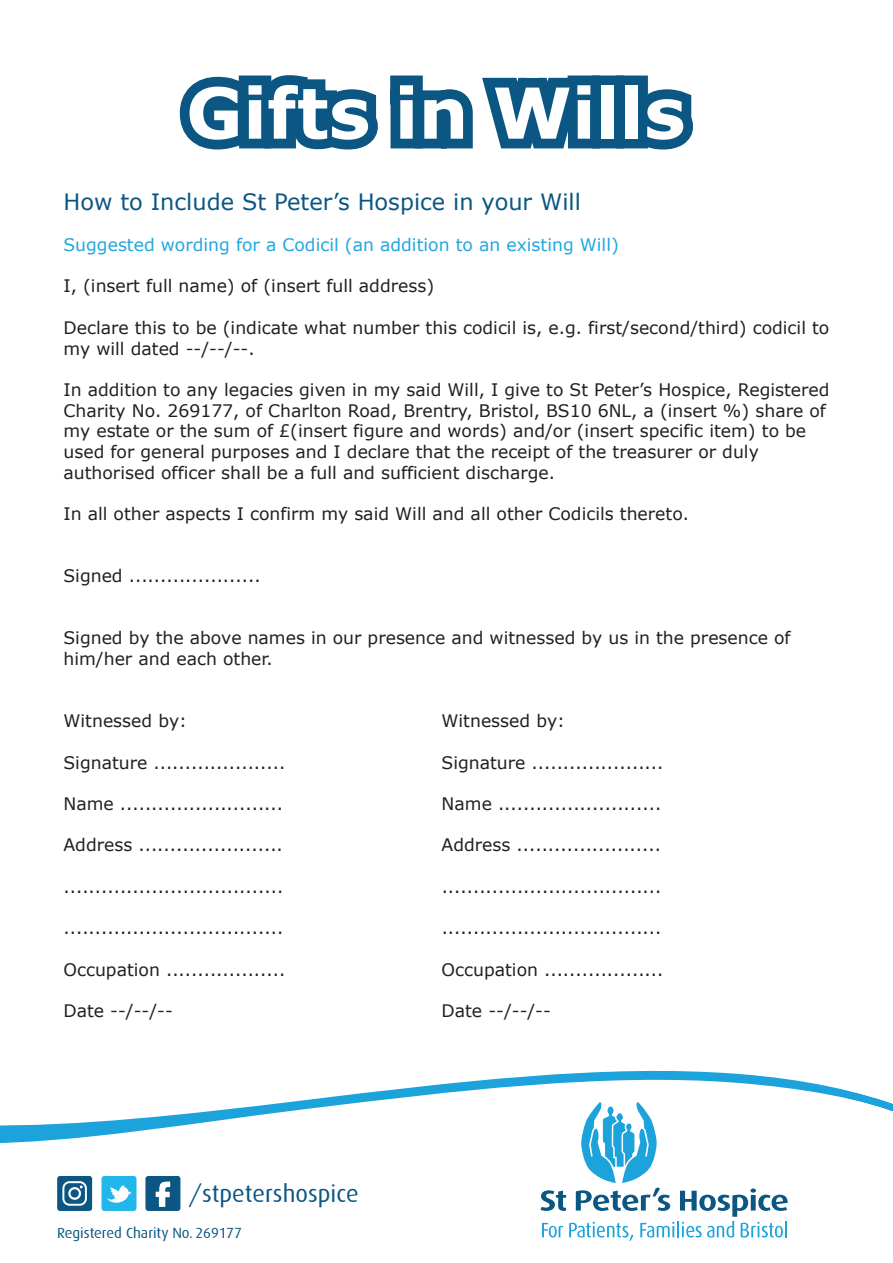
<style>
.page{position:relative;width:893px;height:1263px;background:#fff}
.page>*{position:absolute;margin:0;border:0;box-sizing:border-box;transform-origin:0 0}
.t1{font:700 70.35px "Verdana";color:#fff}
.t2{font:24.15px "Dax";color:#0b5682}
.t3{font:22.5px "Verdana";color:#0b5682}
.t4{font:17.25px/20.7px "Verdana";color:#231f20}
.t5{font:17.25px "Verdana";color:#21a6df}
.t6{font:14.7px "Dax";color:#0b5682}
</style>
<div class="page">
<svg style="left:179px;top:75px;width:431px;height:75px"></svg>
<div style="left:592px;top:76px;width:32px;height:72px;border:20px solid #0b5682"></div>
<div style="left:616px;top:76px;width:32px;height:72px;border:20px solid #0b5682"></div>
<svg style="left:622px;top:76px;width:72px;height:74px"></svg>
<div style="left:527px;top:63px;width:11px;height:15px;background:#fff"></div>
<svg style="left:540px;top:1170px;width:248px;height:71px"></svg>
<svg style="left:0;top:1070px;width:893px;height:100px"></svg>
<div style="left:145px;top:1176px;width:35px;height:35px;background:#0b5682;border-radius:3px"></div>
<svg style="left:156px;top:1181px;width:14px;height:26px"></svg>
<div style="left:102px;top:1176px;width:34px;height:35px;background:#21b7ea;border-radius:3px"></div>
<svg style="left:106px;top:1185px;width:26px;height:18px"></svg>
<div style="left:57px;top:1176px;width:35px;height:35px;background:#0b5682;border-radius:3px"></div>
<div style="left:68px;top:1187px;width:13px;height:13px;border:2px solid #fff;border-radius:50%"></div>
<div style="left:62px;top:1181px;width:25px;height:25px;border:2px solid #fff;border-radius:6px"></div>
<h1 class="t1" style="left:186px;top:63px;width:501px">Gifts in Wills</h1>
<h3 class="t3" style="left:63px;top:186px;width:519px">How to Include St Peter’s Hospice in your Will</h3>
<p class="t5" style="left:63px;top:233px;width:557px">Suggested wording for a Codicil (an addition to an existing Will)</p>
<p class="t4" style="left:63px;top:276px;width:372px">I, (insert full name) of (insert full address)</p>
<p class="t4" style="left:63px;top:317px;width:767px">Declare this to be (indicate what number this codicil is, e.g. first/second/third) codicil to my will dated --/--/--.</p>
<p class="t4" style="left:63px;top:379px;width:768px">In addition to any legacies given in my said Will, I give to St Peter’s Hospice, Registered Charity No. 269177, of Charlton Road, Brentry, Bristol, BS10 6NL, a (insert %) share of my estate or the sum of £(insert figure and words) and/or (insert specific item) to be used for general purposes and I declare that the receipt of the treasurer or duly authorised officer shall be a full and sufficient discharge.</p>
<p class="t4" style="left:63px;top:503px;width:627px">In all other aspects I confirm my said Will and all other Codicils thereto.</p>
<p class="t4" style="left:63px;top:565px;width:199px">Signed .....................</p>
<p class="t4" style="left:63px;top:628px;width:729px">Signed by the above names in our presence and witnessed by us in the presence of him/her and each other.</p>
<p class="t4" style="left:63px;top:710px;width:125px">Witnessed by:</p>
<p class="t4" style="left:441px;top:710px;width:125px">Witnessed by:</p>
<p class="t4" style="left:63px;top:752px;width:223px">Signature .....................</p>
<p class="t4" style="left:442px;top:752px;width:223px">Signature .....................</p>
<p class="t4" style="left:63px;top:793px;width:221px">Name ..........................</p>
<p class="t4" style="left:442px;top:793px;width:221px">Name ..........................</p>
<p class="t4" style="left:63px;top:835px;width:221px">Address .......................</p>
<p class="t4" style="left:442px;top:835px;width:221px">Address .......................</p>
<p class="t4" style="left:63px;top:876px;width:221px">...................................</p>
<p class="t4" style="left:442px;top:876px;width:221px">...................................</p>
<p class="t4" style="left:63px;top:917px;width:221px">...................................</p>
<p class="t4" style="left:442px;top:917px;width:221px">...................................</p>
<p class="t4" style="left:63px;top:959px;width:223px">Occupation ...................</p>
<p class="t4" style="left:442px;top:959px;width:223px">Occupation ...................</p>
<p class="t4" style="left:63px;top:1000px;width:111px">Date --/--/--</p>
<p class="t4" style="left:441px;top:1000px;width:111px">Date --/--/--</p>
<h2 class="t2" style="left:188px;top:1180px;width:172px">/stpetershospice</h2>
<p class="t6" style="left:57px;top:1225px;width:186px">Registered Charity No. 269177</p>
</div>
